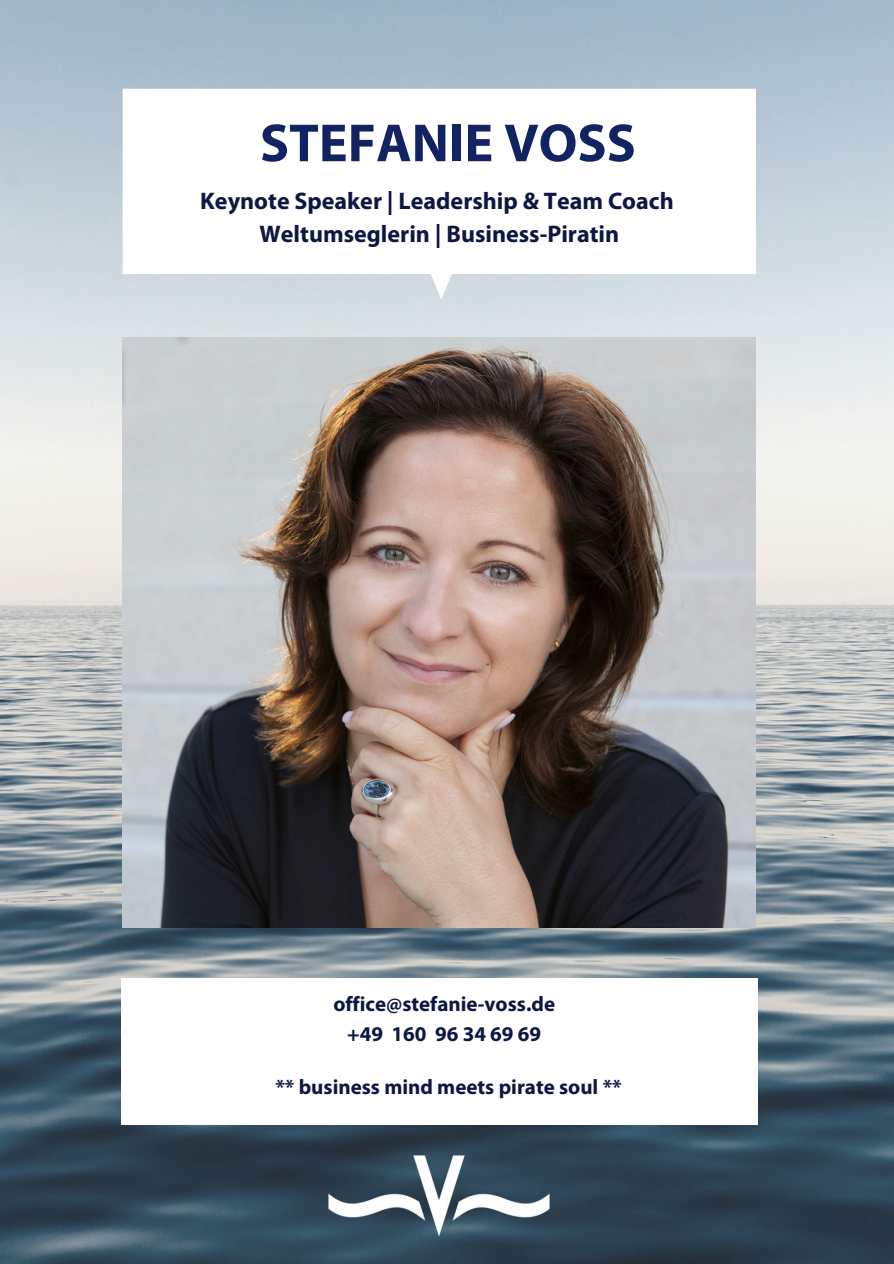
<style>
.page{position:relative;width:894px;height:1264px;background:#fff}
.page>*{position:absolute;margin:0;border:0;box-sizing:border-box;transform-origin:0 0}
.t1{font:700 54px "Myriad Pro";color:#122361}
.t2{font:700 24px "Myriad Pro";color:#0c1843}
.t3{font:700 21px "Myriad Pro";color:#0c1843}
</style>
<div class="page">
<img style="left:0;top:0;width:893px;height:1263px">
<svg style="left:123px;top:89px;width:632px;height:210px"></svg>
<div style="left:121px;top:978px;width:636px;height:146px;background:#fff"></div>
<img style="left:123px;top:337px;width:632px;height:590px">
<img style="left:325px;top:1151px;width:228px;height:89px">
<p class="t1" style="left:260px;top:121px;width:377px">STEFANIE VOSS</p>
<p class="t2" style="left:200px;top:191px;width:475px">Keynote Speaker | Leadership &amp; Team Coach</p>
<p class="t2" style="left:259px;top:223px;width:361px">Weltumseglerin | Business-Piratin</p>
<p class="t3" style="left:333px;top:995px;width:223px">office@stefanie-voss.de</p>
<p class="t3" style="left:347px;top:1024px;width:195px">+49 160 96 34 69 69</p>
<p class="t3" style="left:275px;top:1078px;width:348px">** business mind meets pirate soul **</p>
</div>
